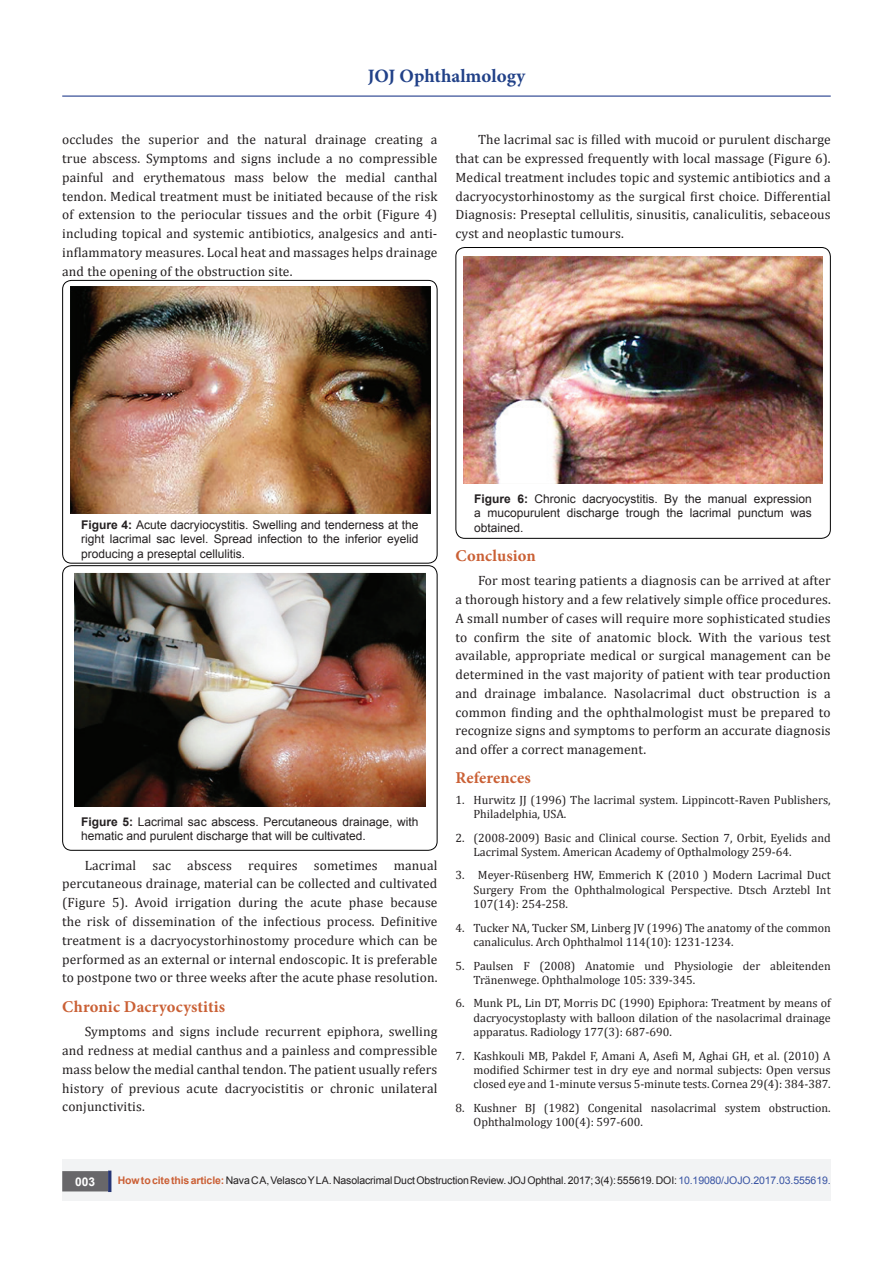
<style>
.page{position:relative;width:893px;height:1263px;background:#fff}
.page>*{position:absolute;margin:0;border:0;box-sizing:border-box;transform-origin:0 0}
.t1{font:700 18.9px "Minion Pro";color:#214188}
.M_Heading1{font:700 16.5px "Minion Pro";letter-spacing:.01em;color:#ca6035}
.M_Heading1-2{font:13.5px/18.8px "Cambria";letter-spacing:.01em;color:#231f20;text-align:justify}
.t2{font:12px/14.4px "Cambria";color:#231f20}
.t3{font:12px/14.4px "Arial";color:#231f20;text-align:justify}
.t4{font:700 12px "Arial";color:#fff}
.t5{font:10.5px "Arial";letter-spacing:-.01em;color:#231f20}
.s1{font-weight:700}
.s2{font-weight:700;color:#cb5f35}
.s3{color:#3853a3}
</style>
<div class="page">
<hr style="left:62px;top:96px;width:769px;height:1px;background:#253f8e">
<div style="left:62px;top:1160px;width:769px;height:41px;background:#f2f3f4"></div>
<div style="left:63px;top:1172px;width:44px;height:19px;background:#68676a"></div>
<div style="left:62px;top:1171px;width:46px;height:20px;border:2px solid #68676a"></div>
<div style="left:108px;top:1170px;width:3px;height:22px;background:#253474;border:2px solid #253474"></div>
<div style="left:62px;top:280px;width:375px;height:283px;border:1px solid #000;border-radius:9px"></div>
<img style="left:70px;top:286px;width:360px;height:228px">
<div style="left:62px;top:565px;width:375px;height:286px;border:1px solid #000;border-radius:9px"></div>
<img style="left:74px;top:573px;width:352px;height:233px">
<div style="left:455px;top:247px;width:376px;height:292px;border:1px solid #000;border-radius:9px"></div>
<img style="left:464px;top:256px;width:358px;height:228px">
<h1 class="t1" style="left:368px;top:63px;width:159px">JOJ Ophthalmology</h1>
<p class="M_Heading1-2" style="left:62px;top:130px;width:377px">occludes the superior and the natural drainage creating a true abscess. Symptoms and signs include a no compressible painful and erythematous mass below the medial canthal tendon. Medical treatment must be initiated because of the risk of extension to the periocular tissues and the orbit (Figure 4) including topical and systemic antibiotics, analgesics and anti&shy;inflammatory measures. Local heat and massages helps drainage and the opening of the obstruction site.</p>
<p class="M_Heading1-2" style="left:455px;top:130px;width:377px;text-indent:22px">The lacrimal sac is filled with mucoid or purulent discharge that can be expressed frequently with local massage (Figure 6).<br>Medical treatment includes topic and systemic antibiotics and a dacryocystorhinostomy as the surgical first choice. Differential Diagnosis: Preseptal cellulitis, sinusitis, canaliculitis, sebaceous cyst and neoplastic tumours.</p>
<p class="t3" style="left:81px;top:518px;width:339px"><span class="s1">Figure 4:</span> Acute dacryiocystitis. Swelling and tenderness at the right lacrimal sac level. Spread infection to the inferior eyelid producing a preseptal cellulitis.</p>
<p class="t3" style="left:81px;top:814px;width:339px"><span class="s1">Figure 5:</span> Lacrimal sac abscess. Percutaneous drainage, with hematic and purulent discharge that will be cultivated.</p>
<p class="M_Heading1-2" style="left:62px;top:856px;width:377px;text-indent:22px">Lacrimal sac abscess requires sometimes manual percutaneous drainage, material can be collected and cultivated (Figure 5). Avoid irrigation during the acute phase because the risk of dissemination of the infectious process. Definitive treatment is a dacryocystorhinostomy procedure which can be performed as an external or internal endoscopic. It is preferable to postpone two or three weeks after the acute phase resolution.</p>
<p class="M_Heading1" style="left:62px;top:994px;width:165px">Chronic Dacryocystitis</p>
<p class="M_Heading1-2" style="left:62px;top:1022px;width:377px;text-indent:22px">Symptoms and signs include recurrent epiphora, swelling and redness at medial canthus and a painless and compressible mass below the medial canthal tendon. The patient usually refers history of previous acute dacryocistitis or chronic unilateral conjunctivitis.</p>
<p class="t3" style="left:474px;top:492px;width:339px"><span class="s1">Figure 6:</span> Chronic dacryocystitis. By the manual expression a mucopurulent discharge trough the lacrimal punctum was obtained.</p>
<p class="M_Heading1" style="left:455px;top:544px;width:82px">Conclusion</p>
<p class="M_Heading1-2" style="left:455px;top:571px;width:377px;text-indent:22px">For most tearing patients a diagnosis can be arrived at after a thorough history and a few relatively simple office procedures.<br>A small number of cases will require more sophisticated studies to confirm the site of anatomic block. With the various test available, appropriate medical or surgical management can be determined in the vast majority of patient with tear production and drainage imbalance. Nasolacrimal duct obstruction is a common finding and the ophthalmologist must be prepared to recognize signs and symptoms to perform an accurate diagnosis and offer a correct management.</p>
<p class="M_Heading1" style="left:455px;top:766px;width:77px">References</p>
<p class="t2" style="left:473px;top:792px;width:359px;text-indent:-18px">1. Hurwitz JJ (1996) The lacrimal system. Lippincott-Raven Publishers,<br>Philadelphia, USA.</p>
<p class="t2" style="left:473px;top:830px;width:359px;text-indent:-18px">2. (2008-2009) Basic and Clinical course. Section 7, Orbit, Eyelids and<br>Lacrimal System. American Academy of Opthalmology 259-64.</p>
<p class="t2" style="left:473px;top:868px;width:359px;text-align:justify;text-indent:-18px">3. Meyer-Rüsenberg HW, Emmerich K (2010 ) Modern Lacrimal Duct Surgery From the Ophthalmological Perspective. Dtsch Arztebl Int 107(14): 254-258.</p>
<p class="t2" style="left:473px;top:920px;width:359px;text-indent:-18px">4. Tucker NA, Tucker SM, Linberg JV (1996) The anatomy of the common canaliculus. Arch Ophthalmol 114(10): 1231-1234.</p>
<p class="t2" style="left:473px;top:958px;width:359px;text-indent:-18px">5. Paulsen F (2008) Anatomie und Physiologie der ableitenden<br>Tränenwege. Ophthalmologe 105: 339-345.</p>
<p class="t2" style="left:473px;top:996px;width:359px;text-align:justify;text-indent:-18px">6. Munk PL, Lin DT, Morris DC (1990) Epiphora: Treatment by means of dacryocystoplasty with balloon dilation of the nasolacrimal drainage apparatus. Radiology 177(3): 687-690.</p>
<p class="t2" style="left:473px;top:1048px;width:359px;text-align:justify;text-indent:-18px">7. Kashkouli MB, Pakdel F, Amani A, Asefi M, Aghai GH, et al. (2010) A modified Schirmer test in dry eye and normal subjects: Open versus closed eye and 1-minute versus 5-minute tests. Cornea 29(4): 384-387.</p>
<p class="t2" style="left:473px;top:1100px;width:359px;text-indent:-18px">8. Kushner BJ (1982) Congenital nasolacrimal system obstruction.<br>Ophthalmology 100(4): 597-600.</p>
<p class="t4" style="left:75px;top:1173px;width:22px">003</p>
<p class="t5" style="left:118px;top:1173px;width:714px"><span class="s2">How to cite this article:</span> Nava C A, Velasco Y L A. Nasolacrimal Duct Obstruction Review. JOJ Ophthal. 2017; 3(4): 555619. DOI: <span class="s3">10.19080/JOJO.2017.03.555619.</span></p>
</div>
